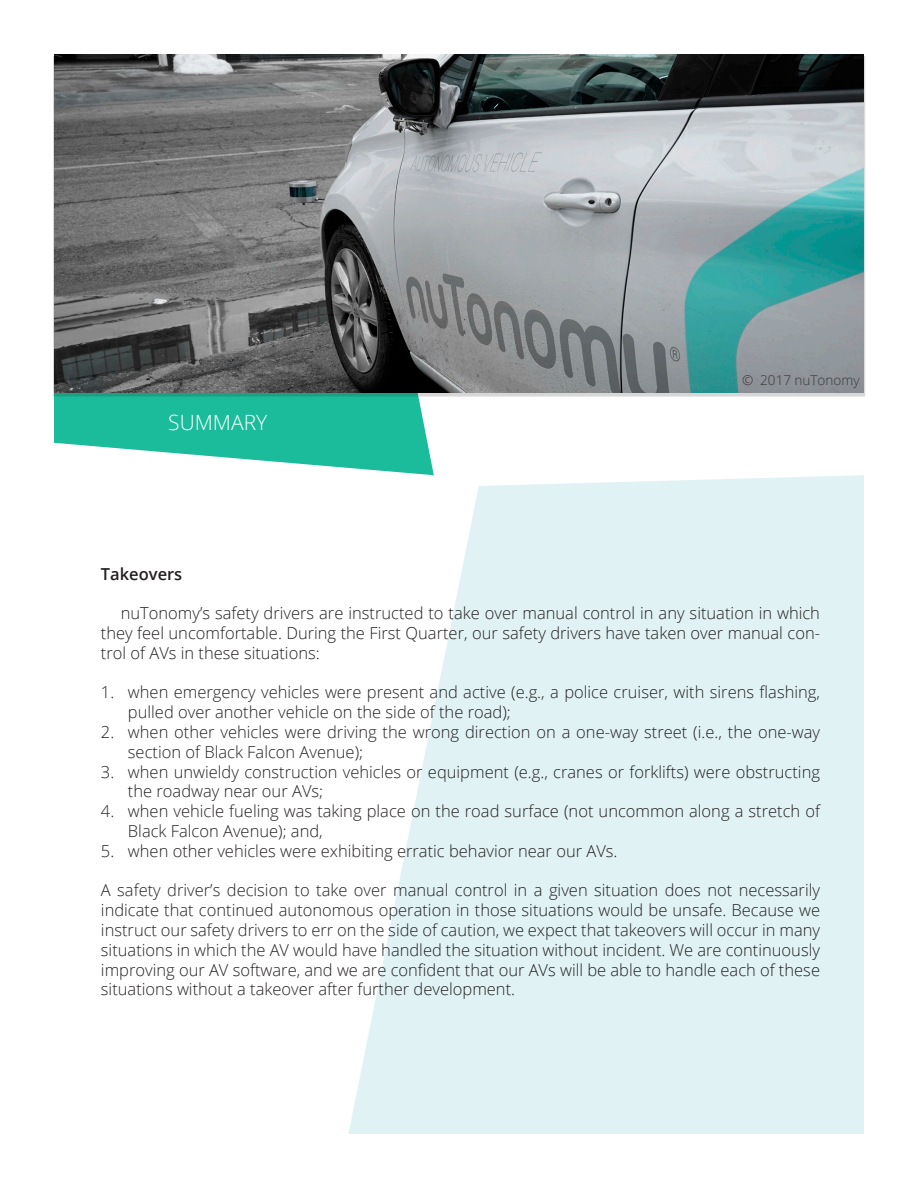
<style>
.page{position:relative;width:918px;height:1188px;background:#fff}
.page>*{position:absolute;margin:0;border:0;box-sizing:border-box;transform-origin:0 0}
.t1{font:300 21px "Open Sans";color:#fff}
.t2{font:300 16.5px/19.8px "Open Sans";color:#231f20}
.t3{font:600 16.5px "Open Sans";color:#231f20}
.t4{font:300 13.5px "Open Sans";color:#383839}
</style>
<div class="page">
<svg style="left:54px;top:397px;width:380px;height:78px"></svg>
<img style="left:54px;top:54px;width:810px;height:338px">
<svg style="left:348px;top:475px;width:516px;height:659px;background:#e4f3f5"></svg>
<p class="t1" style="left:168px;top:408px;width:100px">SUMMARY</p>
<p class="t4" style="left:742px;top:371px;width:119px">© 2017 nuTonomy</p>
<p class="t3" style="left:101px;top:562px;width:83px">Takeovers</p>
<p class="t2" style="left:101px;top:603px;width:721px;text-align:justify;text-indent:20px">nuTonomy’s safety drivers are instructed to take over manual control in any situation in which they feel uncomfortable. During the First Quarter, our safety drivers have taken over manual con&shy;trol of AVs in these situations:</p>
<p class="t2" style="left:128px;top:682px;width:694px;text-indent:-27px">1. when emergency vehicles were present and active (e.g., a police cruiser, with sirens flashing, pulled over another vehicle on the side of the road);</p>
<p class="t2" style="left:128px;top:722px;width:694px;text-indent:-27px">2. when other vehicles were driving the wrong direction on a one-way street (i.e., the one-way section of Black Falcon Avenue);</p>
<p class="t2" style="left:128px;top:761px;width:694px;text-indent:-27px">3. when unwieldy construction vehicles or equipment (e.g., cranes or forklifts) were obstructing the roadway near our AVs;</p>
<p class="t2" style="left:128px;top:801px;width:694px;text-indent:-27px">4. when vehicle fueling was taking place on the road surface (not uncommon along a stretch of<br>Black Falcon Avenue); and,</p>
<p class="t2" style="left:101px;top:840px;width:518px">5. when other vehicles were exhibiting erratic behavior near our AVs.</p>
<p class="t2" style="left:101px;top:880px;width:721px;text-align:justify">A safety driver’s decision to take over manual control in a given situation does not necessarily indicate that continued autonomous operation in those situations would be unsafe. Because we instruct our safety drivers to err on the side of caution, we expect that takeovers will occur in many situations in which the AV would have handled the situation without incident. We are continuously improving our AV software, and we are confident that our AVs will be able to handle each of these situations without a takeover after further development.</p>
</div>
